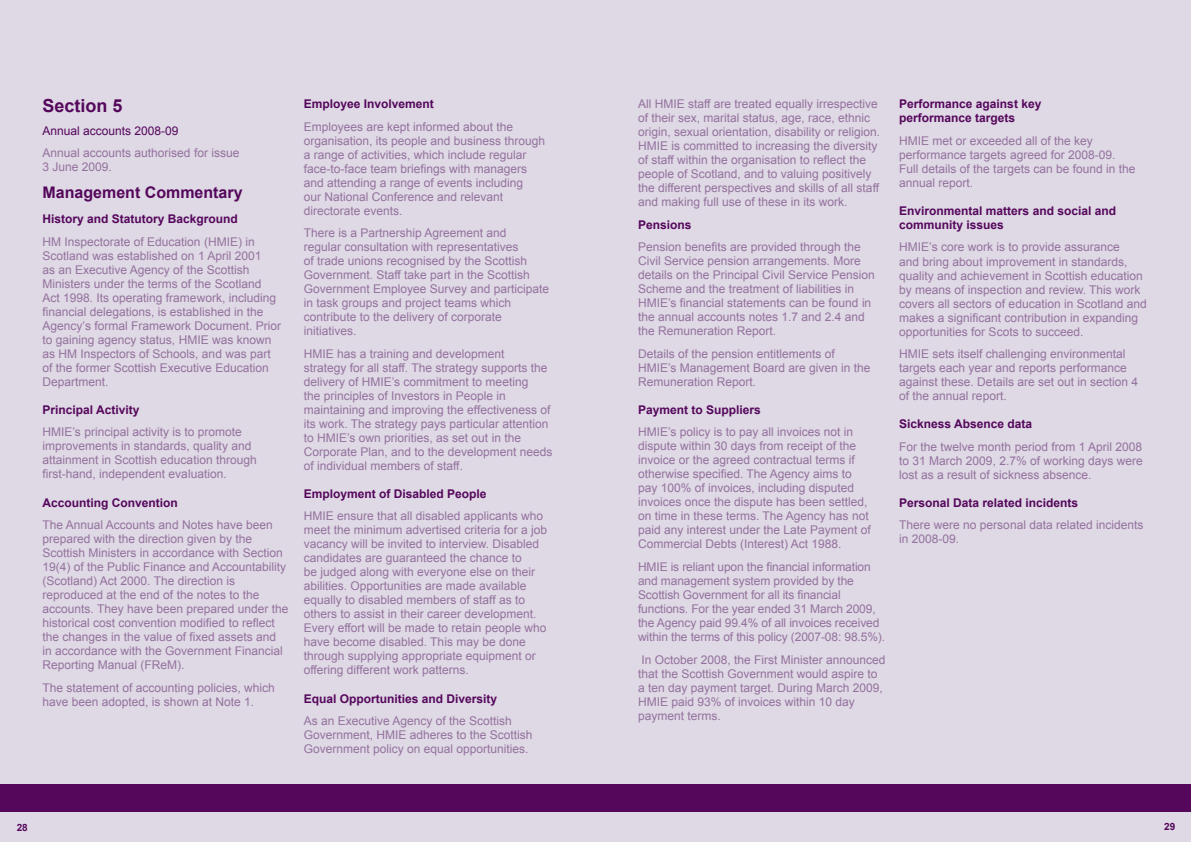
<style>
.page{position:relative;width:1191px;height:842px;background:#fff}
.page>*{position:absolute;margin:0;border:0;box-sizing:border-box;transform-origin:0 0}
.t1{font:700 18px "Arial";color:#54075b}
.t2{font:700 16px "Arial";color:#54075b}
.t3{font:12px/14px "Arial";color:#93729d}
.t4{font:700 12px/14px "Arial";color:#54075b}
.t5{font:12px "Arial";color:#54075b}
.t6{font:700 10px "Arial";color:#54075b}
</style>
<div class="page">
<div style="left:0;top:0;width:595px;height:842px;background:#dfd8e5"></div>
<div style="left:0;top:784px;width:595px;height:28px;background:#54075b"></div>
<div style="left:595px;top:0;width:596px;height:842px;background:#dfd8e5"></div>
<div style="left:595px;top:784px;width:596px;height:28px;background:#54075b"></div>
<h1 class="t1" style="left:43px;top:96px;width:82px">Section 5</h1>
<p class="t5" style="left:43px;top:124px;width:138px">Annual accounts 2008‑09</p>
<p class="t3" style="left:43px;top:146px;width:198px">Annual accounts authorised for issue<br>3 June 2009.</p>
<h2 class="t2" style="left:43px;top:183px;width:202px">Management Commentary</h2>
<p class="t4" style="left:43px;top:212px;width:197px">History and Statutory Background</p>
<p class="t3" style="left:43px;top:234px;width:240px">HM Inspectorate of Education (HMIE) in Scotland was established on 1 April 2001<br>as an Executive Agency of the Scottish Ministers under the terms of the Scotland Act 1998. Its operating framework, including financial delegations, is established in the Agency’s formal Framework Document. Prior to gaining agency status, HMIE was known as HM Inspectors of Schools, and was part of the former Scottish Executive Education Department.</p>
<p class="t4" style="left:43px;top:403px;width:98px">Principal Activity</p>
<p class="t3" style="left:43px;top:425px;width:216px">HMIE’s principal activity is to promote improvements in standards, quality and attainment in Scottish education through first‑hand, independent evaluation.</p>
<p class="t4" style="left:43px;top:495px;width:137px">Accounting Convention</p>
<p class="t3" style="left:43px;top:518px;width:247px">The Annual Accounts and Notes have been prepared with the direction given by the Scottish Ministers in accordance with Section 19(4) of the Public Finance and Accountability (Scotland) Act 2000. The direction is reproduced at the end of the notes to the accounts. They have been prepared under the historical cost convention modified to reflect the changes in the value of fixed assets and<br>in accordance with the Government Financial Reporting Manual (FReM).</p>
<p class="t3" style="left:43px;top:680px;width:234px">The statement of accounting policies, which have been adopted, is shown at Note 1.</p>
<p class="t4" style="left:304px;top:97px;width:132px">Employee Involvement</p>
<p class="t3" style="left:304px;top:119px;width:243px">Employees are kept informed about the organisation, its people and business through a range of activities, which include regular face‑to‑face team briefings with managers and attending a range of events including<br>our National Conference and relevant directorate events.</p>
<p class="t3" style="left:304px;top:226px;width:247px">There is a Partnership Agreement and<br>regular consultation with representatives<br>of trade unions recognised by the Scottish Government. Staff take part in the Scottish Government Employee Survey and participate in task groups and project teams which contribute to the delivery of corporate initiatives.</p>
<p class="t3" style="left:304px;top:346px;width:250px">HMIE has a training and development<br>strategy for all staff. The strategy supports the delivery of HMIE’s commitment to meeting<br>the principles of Investors in People in maintaining and improving the effectiveness of its work. The strategy pays particular attention to HMIE’s own priorities, as set out in the Corporate Plan, and to the development needs of individual members of staff.</p>
<p class="t4" style="left:304px;top:487px;width:184px">Employment of Disabled People</p>
<p class="t3" style="left:304px;top:509px;width:245px">HMIE ensure that all disabled applicants who meet the minimum advertised criteria for a job vacancy will be invited to interview. Disabled candidates are guaranteed the chance to<br>be judged along with everyone else on their abilities. Opportunities are made available equally to disabled members of staff as to others to assist in their career development.<br>Every effort will be made to retain people who have become disabled. This may be done through supplying appropriate equipment or offering different work patterns.</p>
<p class="t4" style="left:304px;top:691px;width:195px">Equal Opportunities and Diversity</p>
<p class="t3" style="left:304px;top:714px;width:230px">As an Executive Agency of the Scottish<br>Government, HMIE adheres to the Scottish<br>Government policy on equal opportunities.</p>
<p class="t3" style="left:638px;top:97px;width:244px">All HMIE staff are treated equally irrespective of their sex, marital status, age, race, ethnic origin, sexual orientation, disability or religion.<br>HMIE is committed to increasing the diversity of staff within the organisation to reflect the people of Scotland, and to valuing positively the different perspectives and skills of all staff and making full use of these in its work.</p>
<p class="t4" style="left:638px;top:217px;width:55px">Pensions</p>
<p class="t3" style="left:638px;top:240px;width:238px">Pension benefits are provided through the Civil Service pension arrangements. More details on the Principal Civil Service Pension Scheme and the treatment of liabilities in HMIE’s financial statements can be found in the annual accounts notes 1.7 and 2.4 and the Remuneration Report.</p>
<p class="t3" style="left:638px;top:346px;width:234px">Details of the pension entitlements of<br>HMIE’s Management Board are given in the<br>Remuneration Report.</p>
<p class="t4" style="left:638px;top:403px;width:124px">Payment to Suppliers</p>
<p class="t3" style="left:638px;top:425px;width:234px">HMIE’s policy is to pay all invoices not in dispute within 30 days from receipt of the invoice or the agreed contractual terms if otherwise specified. The Agency aims to pay 100% of invoices, including disputed invoices once the dispute has been settled, on time in these terms. The Agency has not paid any interest under the Late Payment of Commercial Debts (Interest) Act 1988.</p>
<p class="t3" style="left:638px;top:560px;width:249px">HMIE is reliant upon the financial information and management system provided by the Scottish Government for all its financial functions. For the year ended 31 March 2009, the Agency paid 99.4% of all invoices received within the terms of this policy (2007-08: 98.5%).</p>
<p class="t3" style="left:638px;top:652px;width:249px">In October 2008, the First Minister announced that the Scottish Government would aspire to a ten day payment target. During March 2009, HMIE paid 93% of invoices within 10 day payment terms.</p>
<p class="t4" style="left:899px;top:97px;width:144px">Performance against key performance targets</p>
<p class="t3" style="left:899px;top:134px;width:238px">HMIE met or exceeded all of the key performance targets agreed for 2008‑09.<br>Full details of the targets can be found in the annual report.</p>
<p class="t4" style="left:899px;top:204px;width:218px">Environmental matters and social and community issues</p>
<p class="t3" style="left:899px;top:240px;width:249px">HMIE’s core work is to provide assurance<br>and bring about improvement in standards, quality and achievement in Scottish education by means of inspection and review. This work covers all sectors of education in Scotland and makes a significant contribution in expanding opportunities for Scots to succeed.</p>
<p class="t3" style="left:899px;top:347px;width:240px">HMIE sets itself challenging environmental targets each year and reports performance against these. Details are set out in section 4 of the annual report.</p>
<p class="t4" style="left:899px;top:417px;width:134px">Sickness Absence data</p>
<p class="t3" style="left:899px;top:439px;width:245px;text-align:justify">For the twelve month period from 1 April 2008 to 31 March 2009, 2.7% of working days were lost as a result of sickness absence.</p>
<p class="t4" style="left:899px;top:496px;width:180px">Personal Data related incidents</p>
<p class="t3" style="left:899px;top:518px;width:246px">There were no personal data related incidents in 2008‑09.</p>
<p class="t6" style="left:17px;top:822px;width:13px">28</p>
<p class="t6" style="left:1164px;top:821px;width:13px">29</p>
</div>
